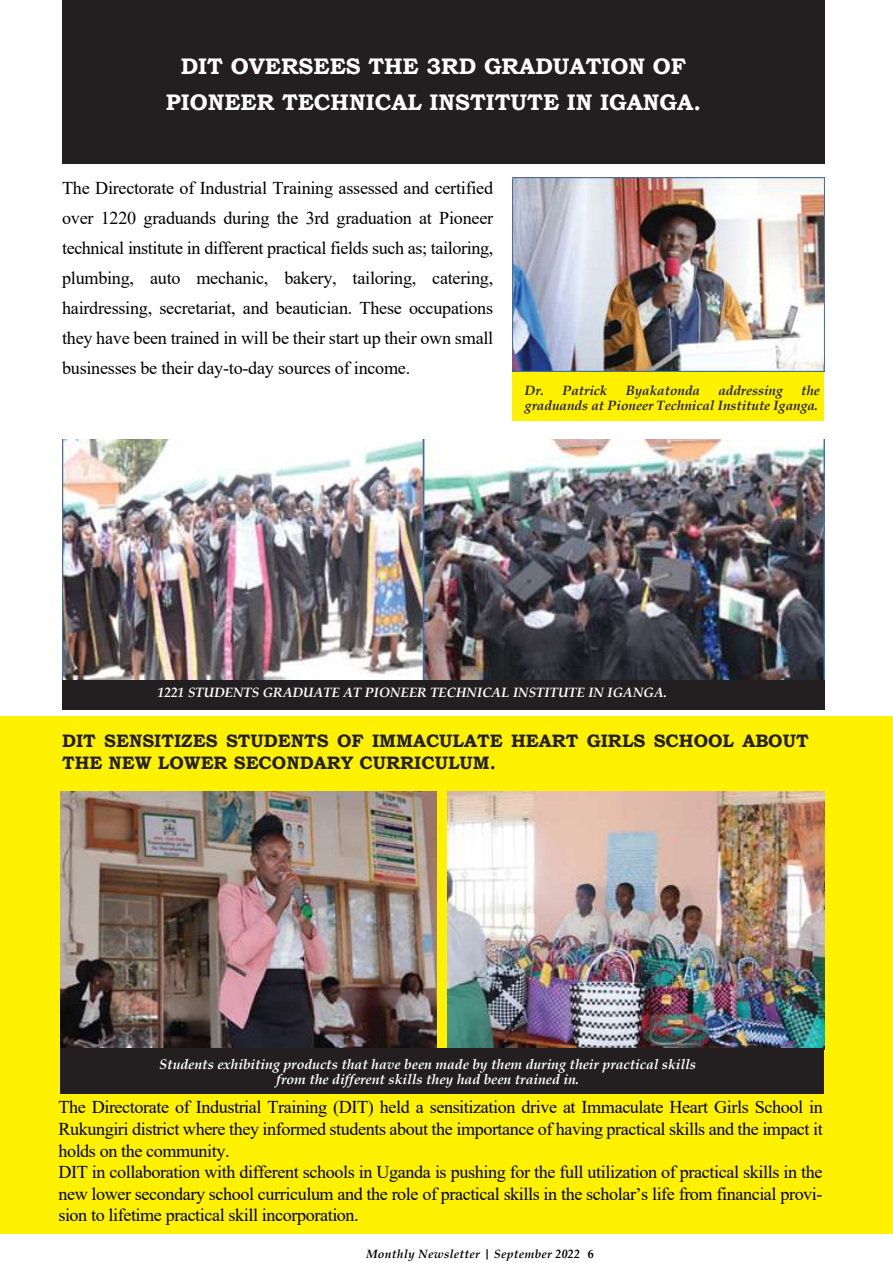
<style>
.page{position:relative;width:893px;height:1263px;background:#fff}
.page>*{position:absolute;margin:0;border:0;box-sizing:border-box;transform-origin:0 0}
.t1{font:700 22.5px/36px "Bookman Old Style";color:#fff;text-align:center}
.t2{font:18px/30px "Times New Roman";letter-spacing:-.025em;color:#000;text-align:justify}
.t3{font:700 18px/21.6px "Bookman Old Style";color:#231f20}
.t4{font:italic 700 13.95px/15.6px "Book Antiqua";color:#fff;text-align:center}
.t5{font:italic 700 13.5px/15px "Book Antiqua";color:#231f20;text-align:right}
.t6{font:italic 700 13.5px "Book Antiqua";color:#fff}
.t7{font:italic 700 12px "Book Antiqua";letter-spacing:.025em;color:#000}
.s1{font-style:normal}
</style>
<div class="page">
<div style="left:62px;top:680px;width:763px;height:29px;background:#231f20"></div>
<div style="left:513px;top:371px;width:311px;height:50px;background:#fff100"></div>
<img style="left:62px;top:439px;width:763px;height:241px">
<div style="left:62px;top:0;width:763px;height:163px;background:#231f20"></div>
<img style="left:513px;top:178px;width:311px;height:193px">
<div style="left:0;top:716px;width:893px;height:518px;background:#fff100"></div>
<img style="left:60px;top:792px;width:377px;height:256px">
<img style="left:448px;top:791px;width:376px;height:257px">
<div style="left:60px;top:1048px;width:764px;height:46px;background:#231f20"></div>
<p class="t1" style="left:166px;top:48px;width:537px">DIT OVERSEES THE 3RD GRADUATION OF<br>PIONEER TECHNICAL INSTITUTE IN IGANGA.</p>
<p class="t2" style="left:62px;top:172px;width:433px">The Directorate of Industrial Training assessed and certified over 1220 graduands during the 3rd graduation at Pioneer technical institute in different practical fields such as; tailoring, plumbing, auto mechanic, bakery, tailoring, catering, hairdressing, secretariat, and beautician. These occupations they have been trained in will be their start up their own small businesses be their day-to-day sources of income.</p>
<p class="t5" style="left:525px;top:383px;width:296px">the<br>graduands at Pioneer Technical Institute Iganga.</p>
<p class="t5" style="left:525px;top:383px;width:84px">Dr. Patrick</p>
<p class="t5" style="left:626px;top:383px;width:76px">Byakatonda</p>
<p class="t5" style="left:718px;top:383px;width:66px">addressing</p>
<p class="t6" style="left:158px;top:683px;width:511px">1221 STUDENTS GRADUATE AT PIONEER TECHNICAL INSTITUTE IN IGANGA.</p>
<p class="t3" style="left:62px;top:730px;width:748px">DIT SENSITIZES STUDENTS OF IMMACULATE HEART GIRLS SCHOOL ABOUT<br>THE NEW LOWER SECONDARY CURRICULUM.</p>
<p class="t4" style="left:160px;top:1056px;width:538px">Students exhibiting products that have been made by them during their practical skills from the different skills they had been trained in.</p>
<p class="t2" style="left:58px;top:1096px;width:766px;line-height:21.6px;text-align:left">The Directorate of Industrial Training (DIT) held a sensitization drive at Immaculate Heart Girls School in Rukungiri district where they informed students about the importance of having practical skills and the impact it holds on the community.<br>DIT in collaboration with different schools in Uganda is pushing for the full utilization of practical skills in the new lower secondary school curriculum and the role of practical skills in the scholar’s life from financial provi&shy;sion to lifetime practical skill incorporation.</p>
<p class="t7" style="left:366px;top:1245px;width:229px">Monthly Newsletter | September 2022 <span class="s1">6</span></p>
</div>
